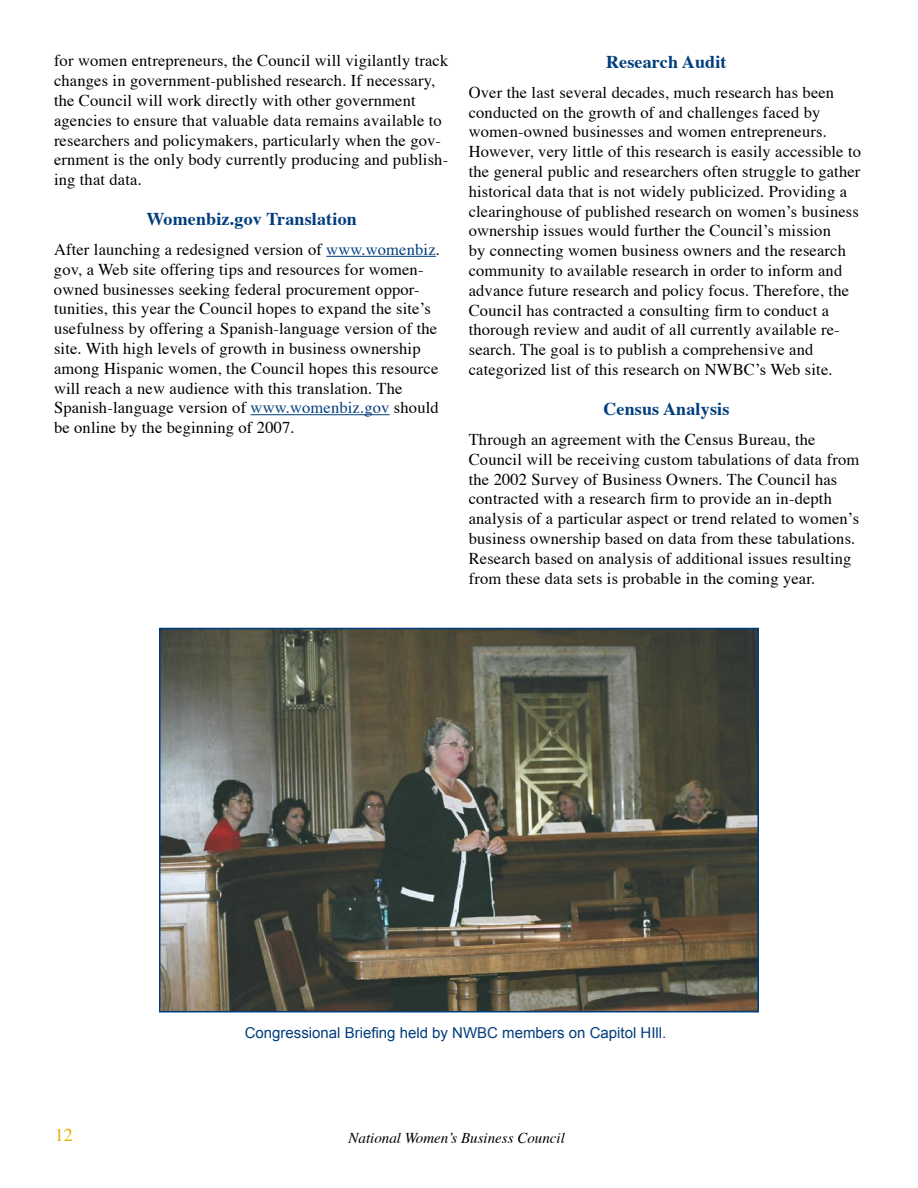
<style>
.page{position:relative;width:918px;height:1188px;background:#fff}
.page>*{position:absolute;margin:0;border:0;box-sizing:border-box;transform-origin:0 0}
.t1{font:700 18px "Times";letter-spacing:.01em;color:#003d7d}
.t2{font:18px "Times";color:#deb407}
.t3{font:16.5px/19.8px "Times";letter-spacing:.01em;color:#000}
.t4{font:15px "Arial";color:#003d7d}
.t5{font:italic 15px "Times";color:#000}
.s1{color:#003d7d}
</style>
<div class="page">
<hr style="left:326px;top:256px;width:110px;height:1px;background:#003d7d">
<hr style="left:251px;top:414px;width:139px;height:1px;background:#003d7d">
<img style="left:162px;top:631px;width:594px;height:378px">
<div style="left:159px;top:628px;width:600px;height:384px;border:2px solid #003d7d"></div>
<p class="t3" style="left:54px;top:50px;width:396px">for women entrepreneurs, the Council will vigilantly track changes in government-published research. If necessary, the Council will work directly with other government agencies to ensure that valuable data remains available to researchers and policymakers, particularly when the gov&shy;ernment is the only body currently producing and publish&shy;ing that data.</p>
<h4 class="t1" style="left:146px;top:201px;width:212px">Womenbiz.gov Translation</h4>
<p class="t3" style="left:54px;top:238px;width:387px">After launching a redesigned version of <span class="s1">www.womenbiz</span>. gov, a Web site offering tips and resources for women&shy;owned businesses seeking federal procurement oppor&shy;tunities, this year the Council hopes to expand the site’s usefulness by offering a Spanish-language version of the site. With high levels of growth in business ownership among Hispanic women, the Council hopes this resource will reach a new audience with this translation. The Spanish-language version of <span class="s1">www.womenbiz.gov</span> should be online by the beginning of 2007.</p>
<h4 class="t1" style="left:606px;top:44px;width:122px">Research Audit</h4>
<p class="t3" style="left:469px;top:81px;width:394px">Over the last several decades, much research has been conducted on the growth of and challenges faced by women-owned businesses and women entrepreneurs.<br>However, very little of this research is easily accessible to the general public and researchers often struggle to gather</p>
<p class="t3" style="left:469px;top:180px;width:380px">historical data that is not widely publicized. Providing a</p>
<p class="t3" style="left:469px;top:200px;width:392px">clearinghouse of published research on women’s business ownership issues would further the Council’s mission<br>by connecting women business owners and the research community to available research in order to inform and advance future research and policy focus. Therefore, the</p>
<p class="t3" style="left:469px;top:299px;width:362px">Council has contracted a consulting firm to conduct a</p>
<p class="t3" style="left:469px;top:319px;width:373px">thorough review and audit of all currently available re&shy;search. The goal is to publish a comprehensive and</p>
<p class="t3" style="left:469px;top:358px;width:365px">categorized list of this research on NWBC’s Web site.</p>
<h4 class="t1" style="left:603px;top:391px;width:128px">Census Analysis</h4>
<p class="t3" style="left:469px;top:428px;width:392px">Through an agreement with the Census Bureau, the<br>Council will be receiving custom tabulations of data from the 2002 Survey of Business Owners. The Council has</p>
<p class="t3" style="left:469px;top:487px;width:365px">contracted with a research firm to provide an in-depth</p>
<p class="t3" style="left:469px;top:507px;width:392px">analysis of a particular aspect or trend related to women’s business ownership based on data from these tabulations.<br>Research based on analysis of additional issues resulting from these data sets is probable in the coming year.</p>
<p class="t4" style="left:245px;top:1023px;width:423px">Congressional Briefing held by NWBC members on Capitol HIll.</p>
<p class="t2" style="left:55px;top:1118px;width:19px">12</p>
<p class="t5" style="left:349px;top:1125px;width:218px">National Women’s Business Council</p>
</div>
